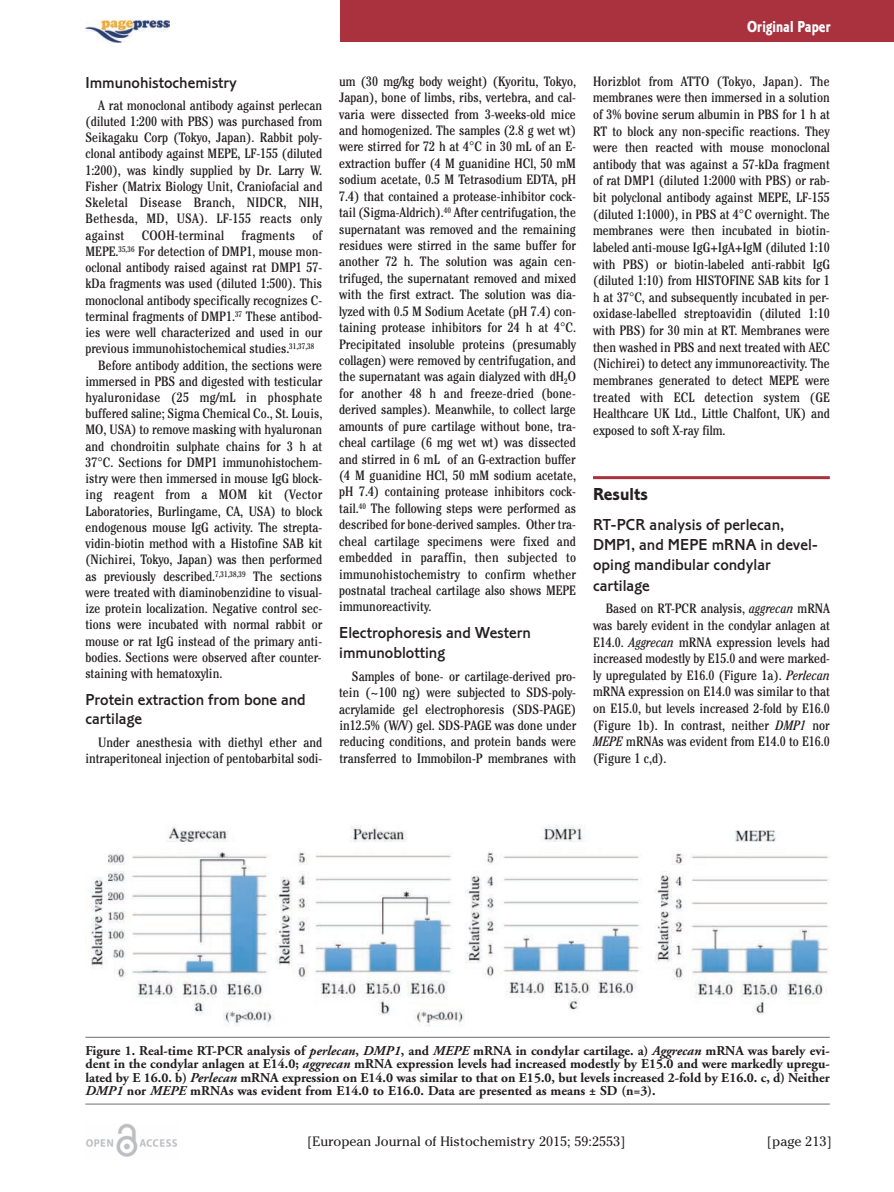
<style>
.page{position:relative;width:894px;height:1192px;background:#fff}
.page>*{position:absolute;margin:0;border:0;box-sizing:border-box;transform-origin:0 0}
.t1{font:18px "Corinthian Bold Plain";color:#231f20}
.t2{font:16.5px/20.2px "Corinthian Medium Plain";color:#231f20}
.t3{font:16.5px "Corinthian Bold Condensed Plain";color:#fff}
.t4{font:condensed 13.5px/16.4px "Cheltenham";color:#231f20;text-align:justify}
.t5{font:700 13.5px/13.5px "Adobe Garamond";color:#231f20;text-align:justify}
.t6{font:condensed 13.5px "Cheltenham";letter-spacing:.02em;color:#231f20}
.t7{font:13.5px "Cheltenham";color:#231f20}
.s1{font-style:italic}
</style>
<div class="page">
<div style="left:341px;top:0;width:553px;height:42px;background:#aa323f"></div>
<hr style="left:593px;top:476px;width:236px;height:3px;background:#aa323f">
<img style="left:86px;top:1123px;width:91px;height:34px">
<img style="left:85px;top:19px;width:85px;height:24px">
<hr style="left:85px;top:1036px;width:744px;height:1px;background:#6c6d70">
<hr style="left:85px;top:1103px;width:744px;height:1px;background:#6c6d70">
<img style="left:90px;top:825px;width:739px;height:201px">
<p class="t3" style="left:747px;top:21px;width:85px">Original Paper</p>
<p class="t2" style="left:85px;top:73px;width:153px">Immunohistochemistry</p>
<p class="t4" style="left:85px;top:98px;width:238px;text-indent:13px">A rat monoclonal antibody against perlecan (diluted 1:200 with PBS) was purchased from Seikagaku Corp (Tokyo, Japan). Rabbit poly&shy;clonal antibody against MEPE, LF-155 (diluted 1:200), was kindly supplied by Dr. Larry W.<br>Fisher (Matrix Biology Unit, Craniofacial and Skeletal Disease Branch, NIDCR, NIH, Bethesda, MD, USA). LF-155 reacts only against</p>
<p class="t6" style="left:142px;top:230px;width:84px">COOH-terminal</p>
<p class="t6" style="left:241px;top:230px;width:55px">fragments</p>
<p class="t4" style="left:312px;top:228px;width:11px">of</p>
<p class="t4" style="left:85px;top:244px;width:238px">MEPE.<sup>35,36</sup> For detection of DMP1, mouse mon-</p>
<p class="t4" style="left:85px;top:260px;width:238px">oclonal antibody raised against rat DMP1 57-</p>
<p class="t4" style="left:85px;top:277px;width:238px">kDa fragments was used (diluted 1:500). This</p>
<p class="t4" style="left:85px;top:293px;width:238px">monoclonal antibody specifically recognizes C-</p>
<p class="t4" style="left:85px;top:309px;width:238px">terminal fragments of DMP1.<sup>37</sup> These antibod-</p>
<p class="t4" style="left:85px;top:325px;width:238px">ies were well characterized and used in our</p>
<p class="t4" style="left:85px;top:342px;width:230px">previous immunohistochemical studies.<sup>31,37,38</sup></p>
<p class="t4" style="left:98px;top:358px;width:225px">Before antibody addition, the sections were</p>
<p class="t4" style="left:85px;top:374px;width:238px">immersed in PBS and digested with testicular</p>
<p class="t6" style="left:85px;top:392px;width:238px">hyaluronidase (25 mg/mL in phosphate</p>
<p class="t4" style="left:86px;top:406px;width:238px">buffered saline; Sigma Chemical Co., St. Louis,</p>
<p class="t4" style="left:86px;top:423px;width:238px">MO, USA) to remove masking with hyaluronan</p>
<p class="t4" style="left:86px;top:439px;width:238px">and chondroitin sulphate chains for 3 h at</p>
<p class="t4" style="left:86px;top:455px;width:238px">37°C. Sections for DMP1 immunohistochem-</p>
<p class="t4" style="left:86px;top:471px;width:238px">istry were then immersed in mouse IgG block-</p>
<p class="t6" style="left:86px;top:490px;width:238px">ing reagent from a MOM kit (Vector</p>
<p class="t4" style="left:86px;top:504px;width:238px">Laboratories, Burlingame, CA, USA) to block</p>
<p class="t4" style="left:86px;top:520px;width:238px">endogenous mouse IgG activity. The strepta-</p>
<p class="t4" style="left:85px;top:536px;width:238px">vidin-biotin method with a Histofine SAB kit</p>
<p class="t4" style="left:85px;top:552px;width:238px">(Nichirei, Tokyo, Japan) was then performed</p>
<p class="t4" style="left:85px;top:569px;width:238px">as previously described.<sup>7,31,38,39</sup> The sections</p>
<p class="t4" style="left:85px;top:585px;width:238px">were treated with diaminobenzidine to visual-</p>
<p class="t4" style="left:85px;top:601px;width:238px">ize protein localization. Negative control sec-</p>
<p class="t4" style="left:85px;top:617px;width:238px">tions were incubated with normal rabbit or</p>
<p class="t4" style="left:85px;top:634px;width:238px">mouse or rat IgG instead of the primary anti-</p>
<p class="t4" style="left:85px;top:650px;width:238px">bodies. Sections were observed after counter-</p>
<p class="t4" style="left:85px;top:666px;width:139px">staining with hematoxylin.</p>
<p class="t2" style="left:85px;top:690px;width:222px;line-height:19.8px">Protein extraction from bone and cartilage</p>
<p class="t4" style="left:85px;top:735px;width:238px;text-align:right">Under anesthesia with diethyl ether and intraperitoneal injection of pentobarbital sodi-</p>
<p class="t4" style="left:339px;top:74px;width:238px">um (30 mg/kg body weight) (Kyoritu, Tokyo, Japan), bone of limbs, ribs, vertebra, and cal&shy;varia were dissected from 3-weeks-old mice and homogenized. The samples (2.8 g wet wt) were stirred for 72 h at 4°C in 30 mL of an E&shy;extraction buffer (4 M guanidine HCl, 50 mM sodium acetate, 0.5 M Tetrasodium EDTA, pH 7.4) that contained a protease-inhibitor cock&shy;tail (Sigma-Aldrich).<sup>40</sup> After centrifugation, the supernatant was removed and the remaining residues were stirred in the same buffer for another 72 h. The solution was again cen&shy;trifuged, the supernatant removed and mixed with the first extract. The solution was dia&shy;lyzed with 0.5 M Sodium Acetate (pH 7.4) con&shy;taining protease inhibitors for 24 h at 4°C.<br>Precipitated insoluble proteins (presumably collagen) were removed by centrifugation, and the supernatant was again dialyzed with dH<sub>2</sub>O for another 48 h and freeze-dried (bone&shy;derived samples). Meanwhile, to collect large amounts of pure cartilage without bone, tra&shy;cheal cartilage (6 mg wet wt) was dissected and stirred in 6 mL of an G-extraction buffer (4 M guanidine HCl, 50 mM sodium acetate, pH 7.4) containing protease inhibitors cock&shy;tail.<sup>40</sup> The following steps were performed as described for bone-derived samples. Other tra&shy;cheal cartilage specimens were fixed and embedded in paraffin, then subjected to immunohistochemistry to confirm whether postnatal tracheal cartilage also shows MEPE immunoreactivity.</p>
<p class="t2" style="left:339px;top:624px;width:193px">Electrophoresis and Western immunoblotting</p>
<p class="t4" style="left:339px;top:669px;width:238px;text-indent:13px">Samples of bone- or cartilage-derived pro&shy;tein (~100 ng) were subjected to SDS-poly&shy;acrylamide gel electrophoresis (SDS-PAGE) in12.5% (W/V) gel. SDS-PAGE was done under reducing conditions, and protein bands were transferred to Immobilon-P membranes with</p>
<p class="t4" style="left:593px;top:74px;width:238px">Horizblot from ATTO (Tokyo, Japan). The membranes were then immersed in a solution of 3% bovine serum albumin in PBS for 1 h at RT to block any non-specific reactions. They were then reacted with mouse monoclonal antibody that was against a 57-kDa fragment of rat DMP1 (diluted 1:2000 with PBS) or rab&shy;bit polyclonal antibody against MEPE, LF-155 (diluted 1:1000), in PBS at 4°C overnight. The membranes were then incubated in biotin&shy;labeled anti-mouse IgG+IgA+IgM (diluted 1:10 with PBS) or biotin-labeled anti-rabbit IgG (diluted 1:10) from HISTOFINE SAB kits for 1 h at 37°C, and subsequently incubated in per&shy;oxidase-labelled streptoavidin (diluted 1:10 with PBS) for 30 min at RT. Membranes were then washed in PBS and next treated with AEC (Nichirei) to detect any immunoreactivity. The membranes generated to detect MEPE were treated with ECL detection system (GE Healthcare UK Ltd., Little Chalfont, UK) and exposed to soft X-ray film.</p>
<h1 class="t1" style="left:593px;top:488px;width:56px">Results</h1>
<p class="t2" style="left:593px;top:516px;width:226px">RT-PCR analysis of perlecan,<br>DMP1, and MEPE mRNA in devel&shy;oping mandibular condylar cartilage</p>
<p class="t4" style="left:593px;top:601px;width:238px;text-indent:13px">Based on RT-PCR analysis, <span class="s1">aggrecan</span> mRNA was barely evident in the condylar anlagen at E14.0. <span class="s1">Aggrecan</span> mRNA expression levels had increased modestly by E15.0 and were marked&shy;ly upregulated by E16.0 (Figure 1a). <span class="s1">Perlecan </span>mRNA expression on E14.0 was similar to that on E15.0, but levels increased 2-fold by E16.0 (Figure 1b). In contrast, neither <span class="s1">DMP1</span> nor <span class="s1">MEPE</span> mRNAs was evident from E14.0 to E16.0 (Figure 1 c,d).</p>
<p class="t5" style="left:85px;top:1044px;width:746px">Figure 1. Real-time RT-PCR analysis of <span class="s1">perlecan</span>, <span class="s1">DMP1</span>, and <span class="s1">MEPE</span> mRNA in condylar cartilage. a) <span class="s1">Aggrecan</span> mRNA was barely evi&shy;dent in the condylar anlagen at E14.0; <span class="s1">aggrecan</span> mRNA expression levels had increased modestly by E15.0 and were markedly upregu&shy;lated by E 16.0. b) <span class="s1">Perlecan</span> mRNA expression on E14.0 was similar to that on E15.0, but levels increased 2-fold by E16.0. c, d) Neither <span class="s1">DMP1</span> nor <span class="s1">MEPE</span> mRNAs was evident from E14.0 to E16.0. Data are presented as means ± SD (n=3).</p>
<p class="t7" style="left:307px;top:1133px;width:320px">[European Journal of Histochemistry 2015; 59:2553]</p>
<p class="t7" style="left:767px;top:1133px;width:66px">[page 213]</p>
</div>
